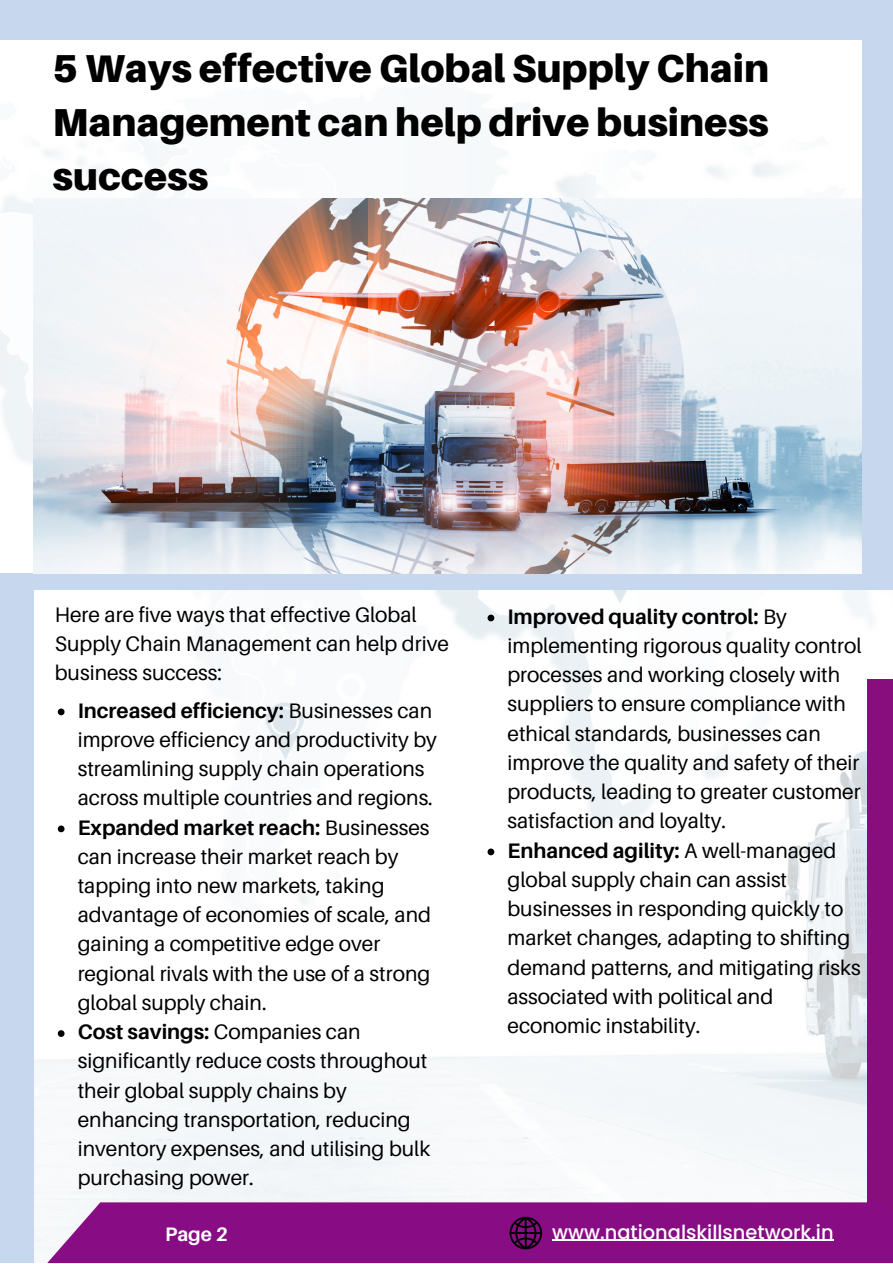
<style>
.page{position:relative;width:893px;height:1264px;background:#fff}
.page>*{position:absolute;margin:0;border:0;box-sizing:border-box;transform-origin:0 0}
.t1{font:900 39px/54px "Aileron";color:#000;text-align:justify}
.t2{font:21px/29.2px "Aileron";color:#000}
.t3{font:700 19.5px "Aileron";color:#fff}
.t4{font:500 19.35px "Poppins";color:#fff}
.s1{font-weight:700}
</style>
<div class="page">
<img style="left:0;top:136px;width:873px;height:1066px">
<div style="left:0;top:572px;width:33px;height:690px;background:#c7d7ed"></div>
<div style="left:867px;top:679px;width:25px;height:583px;background:#880e7e"></div>
<div style="left:0;top:572px;width:892px;height:17px;background:#c7d7ed"></div>
<img style="left:33px;top:198px;width:829px;height:375px">
<div style="left:0;top:0;width:892px;height:40px;background:#c7d7ed"></div>
<div style="left:33px;top:1202px;width:859px;height:60px;background:#880d85"></div>
<svg style="left:509px;top:1216px;width:33px;height:33px"></svg>
<hr style="left:552px;top:1239px;width:281px;height:1px;background:#fff">
<div style="left:862px;top:0;width:30px;height:590px;background:#c7d7ed"></div>
<svg style="left:487px;top:614px;width:7px;height:7px"></svg>
<svg style="left:487px;top:848px;width:7px;height:7px"></svg>
<svg style="left:58px;top:708px;width:7px;height:7px"></svg>
<svg style="left:58px;top:825px;width:7px;height:7px"></svg>
<svg style="left:58px;top:1030px;width:7px;height:6px"></svg>
<h1 class="t1" style="left:53px;top:41px;width:718px">5 Ways effective Global Supply Chain Management can help drive business success</h1>
<p class="t2" style="left:55px;top:599px;width:395px">Here are five ways that effective Global<br>Supply Chain Management can help drive business success:</p>
<p class="t2" style="left:507px;top:601px;width:355px"><span class="s1">Improved quality control:</span> By implementing rigorous quality control processes and working closely with suppliers to ensure compliance with ethical standards, businesses can improve the quality and safety of their products, leading to greater customer satisfaction and loyalty.<br><span class="s1">Enhanced agility:</span> A well-managed global supply chain can assist businesses in responding quickly to market changes, adapting to shifting demand patterns, and mitigating risks associated with political and economic instability.</p>
<p class="t2" style="left:78px;top:695px;width:361px"><span class="s1">Increased efficiency:</span> Businesses can improve efficiency and productivity by streamlining supply chain operations across multiple countries and regions.<br><span class="s1">Expanded market reach:</span> Businesses can increase their market reach by tapping into new markets, taking advantage of economies of scale, and gaining a competitive edge over regional rivals with the use of a strong global supply chain.<br><span class="s1">Cost savings:</span> Companies can significantly reduce costs throughout their global supply chains by enhancing transportation, reducing inventory expenses, and utilising bulk purchasing power.</p>
<p class="t3" style="left:165px;top:1221px;width:64px">Page 2</p>
<p class="t4" style="left:552px;top:1218px;width:283px">www.nationalskillsnetwork.in</p>
</div>
